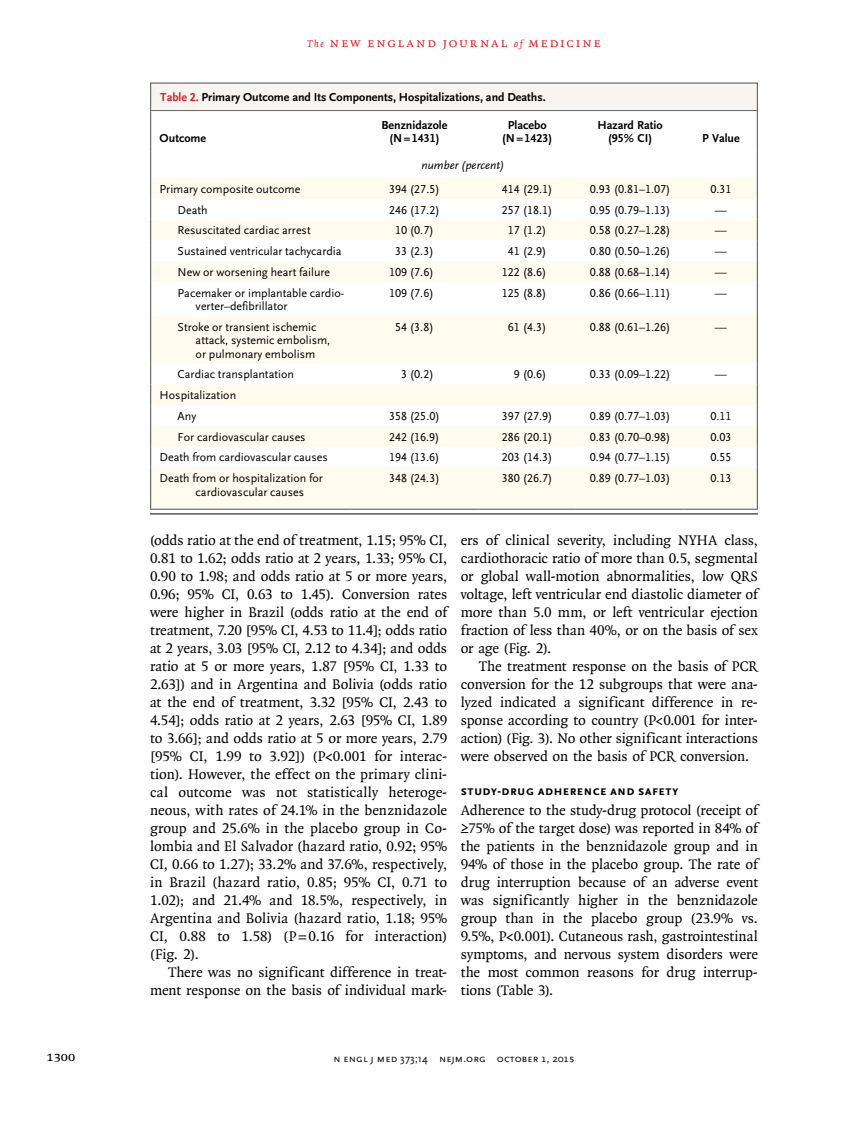
<style>
.page{position:relative;width:851px;height:1134px;background:#fff}
.page>*{position:absolute;margin:0;border:0;box-sizing:border-box;transform-origin:0 0}
.t1{font:15px/18px "OTNEJM Quadraat";letter-spacing:-.005em;color:#000;text-align:justify}
.t2{font:14.25px "OTNEJM Quadraat Cap";color:#000}
.t3{font:13.5px "OTNEJM Quadraat Cap";letter-spacing:.11em;color:#e81620}
.t4{font:700 13.5px "OTNEJM Scala Sans Small LF Cap";letter-spacing:.02em;color:#000}
.t5{font:12px/13.5px "OTNEJM Scala Sans LF";color:#000}
.t6{font:700 12px/13.5px "OTNEJM Scala Sans LF";color:#000;text-align:center}
.t7{font:italic 12px "OTNEJM Scala Sans LF";color:#000}
.t8{font:10.8px "OTNEJM Scala Sans LF Cap";letter-spacing:.01em;color:#000}
.s1{font-family:"OTNEJM Quadraat";font-style:italic;font-size:10.5px}
.s2{color:#cf2226}
.s3{font-family:"OTNEJM Scala Sans OSF"}
.s4{font-family:"OTNEJM Scala Sans LF Small Cap"}
</style>
<div class="page">
<svg style="left:151px;top:178px;width:605px;height:331px;fill:#fffbef"></svg>
<hr style="left:150px;top:111px;width:1px;height:40px;background:#606265">
<hr style="left:756px;top:111px;width:2px;height:40px;background:#606265">
<hr style="left:756px;top:151px;width:2px;height:27px;background:#606265">
<hr style="left:756px;top:178px;width:2px;height:21px;background:#606265">
<hr style="left:756px;top:199px;width:2px;height:21px;background:#606265">
<hr style="left:756px;top:220px;width:2px;height:20px;background:#606265">
<hr style="left:756px;top:240px;width:2px;height:21px;background:#606265">
<svg style="left:150px;top:151px;width:1px;height:131px"></svg>
<hr style="left:756px;top:261px;width:2px;height:21px;background:#606265">
<hr style="left:150px;top:282px;width:1px;height:34px;background:#606265">
<hr style="left:756px;top:282px;width:2px;height:34px;background:#606265">
<hr style="left:150px;top:316px;width:1px;height:48px;background:#606265">
<hr style="left:756px;top:316px;width:2px;height:48px;background:#606265">
<hr style="left:756px;top:364px;width:2px;height:20px;background:#606265">
<hr style="left:756px;top:384px;width:2px;height:21px;background:#606265">
<hr style="left:756px;top:405px;width:2px;height:21px;background:#606265">
<hr style="left:756px;top:426px;width:2px;height:21px;background:#606265">
<svg style="left:150px;top:364px;width:1px;height:103px"></svg>
<hr style="left:756px;top:447px;width:2px;height:20px;background:#606265">
<hr style="left:150px;top:467px;width:1px;height:42px;background:#606265">
<hr style="left:756px;top:467px;width:2px;height:42px;background:#606265">
<hr style="left:150px;top:509px;width:200px;height:1px;background:#606265">
<hr style="left:350px;top:509px;width:128px;height:1px;background:#606265">
<hr style="left:478px;top:509px;width:97px;height:1px;background:#606265">
<hr style="left:575px;top:509px;width:109px;height:1px;background:#606265">
<hr style="left:684px;top:509px;width:73px;height:1px;background:#606265">
<div style="left:151px;top:83px;width:606px;height:28px;background:#f8f4ef"></div>
<div style="left:150px;top:82px;width:608px;height:29px;border:1px solid #606265"></div>
<hr style="left:150px;top:514px;width:608px;height:1px;background:#000">
<p class="t3" style="left:307px;top:35px;width:295px"><span class="s1">The</span> new england journal <span class="s1">of</span> medicine</p>
<p class="t6" style="left:160px;top:91px;width:387px"><span class="s2">Table 2.</span> Primary Outcome and Its Components, Hospitalizations, and Deaths.</p>
<p class="t6" style="left:160px;top:132px;width:48px">Outcome</p>
<p class="t6" style="left:381px;top:118px;width:67px">Benznidazole (N=1431)</p>
<p class="t6" style="left:502px;top:118px;width:52px">Placebo (N=1423)</p>
<p class="t6" style="left:597px;top:118px;width:67px">Hazard Ratio (95% CI)</p>
<p class="t7" style="left:421px;top:159px;width:84px">number (percent)</p>
<p class="t6" style="left:702px;top:132px;width:39px">P Value</p>
<p class="t5" style="left:160px;top:182px;width:142px">Primary composite outcome</p>
<p class="t5" style="left:389px;top:182px;width:52px">394 (27.5)</p>
<p class="t5" style="left:502px;top:182px;width:52px">414 (29.1)</p>
<p class="t5" style="left:590px;top:182px;width:82px">0.93 (0.81–1.07)</p>
<p class="t5" style="left:710px;top:182px;width:22px">0.31</p>
<p class="t5" style="left:178px;top:203px;width:32px">Death</p>
<p class="t5" style="left:389px;top:203px;width:52px">246 (17.2)</p>
<p class="t5" style="left:502px;top:203px;width:52px">257 (18.1)</p>
<p class="t5" style="left:590px;top:203px;width:82px">0.95 (0.79–1.13)</p>
<p class="t5" style="left:715px;top:203px;width:13px">—</p>
<p class="t5" style="left:178px;top:224px;width:135px">Resuscitated cardiac arrest</p>
<p class="t5" style="left:395px;top:224px;width:40px">10 (0.7)</p>
<p class="t5" style="left:508px;top:224px;width:40px">17 (1.2)</p>
<p class="t5" style="left:590px;top:224px;width:82px">0.58 (0.27–1.28)</p>
<p class="t5" style="left:715px;top:224px;width:13px">—</p>
<p class="t5" style="left:178px;top:245px;width:165px">Sustained ventricular tachycardia</p>
<p class="t5" style="left:395px;top:245px;width:40px">33 (2.3)</p>
<p class="t5" style="left:508px;top:245px;width:40px">41 (2.9)</p>
<p class="t5" style="left:590px;top:245px;width:82px">0.80 (0.50–1.26)</p>
<p class="t5" style="left:715px;top:245px;width:13px">—</p>
<p class="t5" style="left:178px;top:265px;width:154px">New or worsening heart failure</p>
<p class="t5" style="left:389px;top:265px;width:46px">109 (7.6)</p>
<p class="t5" style="left:502px;top:265px;width:46px">122 (8.6)</p>
<p class="t5" style="left:590px;top:265px;width:82px">0.88 (0.68–1.14)</p>
<p class="t5" style="left:715px;top:265px;width:13px">—</p>
<p class="t5" style="left:196px;top:286px;width:150px;text-indent:-18px">Pacemaker or implantable cardio&shy;verter–defibrillator</p>
<p class="t5" style="left:389px;top:286px;width:46px">109 (7.6)</p>
<p class="t5" style="left:502px;top:286px;width:46px">125 (8.8)</p>
<p class="t5" style="left:590px;top:286px;width:82px">0.86 (0.66–1.11)</p>
<p class="t5" style="left:715px;top:286px;width:13px">—</p>
<p class="t5" style="left:196px;top:320px;width:136px;text-indent:-18px">Stroke or transient ischemic attack, systemic embolism, or pulmonary embolism</p>
<p class="t5" style="left:395px;top:320px;width:40px">54 (3.8)</p>
<p class="t5" style="left:508px;top:320px;width:40px">61 (4.3)</p>
<p class="t5" style="left:590px;top:320px;width:82px">0.88 (0.61–1.26)</p>
<p class="t5" style="left:715px;top:320px;width:13px">—</p>
<p class="t5" style="left:178px;top:368px;width:118px">Cardiac transplantation</p>
<p class="t5" style="left:401px;top:368px;width:34px">3 (0.2)</p>
<p class="t5" style="left:514px;top:368px;width:34px">9 (0.6)</p>
<p class="t5" style="left:590px;top:368px;width:82px">0.33 (0.09–1.22)</p>
<p class="t5" style="left:715px;top:368px;width:13px">—</p>
<p class="t5" style="left:178px;top:385px;width:60px;line-height:20.7px;text-indent:-18px">Hospitalization<br>Any</p>
<p class="t5" style="left:389px;top:410px;width:52px">358 (25.0)</p>
<p class="t5" style="left:502px;top:410px;width:52px">397 (27.9)</p>
<p class="t5" style="left:590px;top:410px;width:82px">0.89 (0.77–1.03)</p>
<p class="t5" style="left:710px;top:410px;width:22px">0.11</p>
<p class="t5" style="left:178px;top:430px;width:129px">For cardiovascular causes</p>
<p class="t5" style="left:389px;top:430px;width:52px">242 (16.9)</p>
<p class="t5" style="left:502px;top:430px;width:52px">286 (20.1)</p>
<p class="t5" style="left:590px;top:430px;width:82px">0.83 (0.70–0.98)</p>
<p class="t5" style="left:710px;top:430px;width:23px">0.03</p>
<p class="t5" style="left:160px;top:451px;width:170px">Death from cardiovascular causes</p>
<p class="t5" style="left:389px;top:451px;width:52px">194 (13.6)</p>
<p class="t5" style="left:502px;top:451px;width:52px">203 (14.3)</p>
<p class="t5" style="left:590px;top:451px;width:82px">0.94 (0.77–1.15)</p>
<p class="t5" style="left:710px;top:451px;width:23px">0.55</p>
<p class="t5" style="left:196px;top:472px;width:129px;text-indent:-36px">Death from or hospitalization for cardiovascular causes</p>
<p class="t5" style="left:389px;top:472px;width:52px">348 (24.3)</p>
<p class="t5" style="left:502px;top:472px;width:52px">380 (26.7)</p>
<p class="t5" style="left:590px;top:472px;width:82px">0.89 (0.77–1.03)</p>
<p class="t5" style="left:710px;top:472px;width:22px">0.13</p>
<p class="t1" style="left:150px;top:531px;width:299px">(odds ratio at the end of treatment, 1.15; 95% CI, 0.81 to 1.62; odds ratio at 2 years, 1.33; 95% CI, 0.90 to 1.98; and odds ratio at 5 or more years, 0.96; 95% CI, 0.63 to 1.45). Conversion rates were higher in Brazil (odds ratio at the end of treatment, 7.20 [95% CI, 4.53 to 11.4]; odds ratio at 2 years, 3.03 [95% CI, 2.12 to 4.34]; and odds ratio at 5 or more years, 1.87 [95% CI, 1.33 to 2.63]) and in Argentina and Bolivia (odds ratio at the end of treatment, 3.32 [95% CI, 2.43 to 4.54]; odds ratio at 2 years, 2.63 [95% CI, 1.89 to 3.66]; and odds ratio at 5 or more years, 2.79 [95% CI, 1.99 to 3.92]) (P&lt;0.001 for interac&shy;tion). However, the effect on the primary clini&shy;cal outcome was not statistically heteroge&shy;neous, with rates of 24.1% in the benznidazole group and 25.6% in the placebo group in Co&shy;lombia and El Salvador (hazard ratio, 0.92; 95% CI, 0.66 to 1.27); 33.2% and 37.6%, respectively, in Brazil (hazard ratio, 0.85; 95% CI, 0.71 to 1.02); and 21.4% and 18.5%, respectively, in Argentina and Bolivia (hazard ratio, 1.18; 95% CI, 0.88 to 1.58) (P=0.16 for interaction) (Fig. 2).</p>
<p class="t1" style="left:150px;top:963px;width:298px;text-align:right">There was no significant difference in treat&shy;ment response on the basis of individual mark-</p>
<p class="t1" style="left:460px;top:531px;width:299px">ers of clinical severity, including NYHA class, cardiothoracic ratio of more than 0.5, segmental or global wall-motion abnormalities, low QRS voltage, left ventricular end diastolic diameter of more than 5.0 mm, or left ventricular ejection fraction of less than 40%, or on the basis of sex or age (Fig. 2).</p>
<p class="t1" style="left:460px;top:657px;width:298px;text-indent:18px">The treatment response on the basis of PCR conversion for the 12 subgroups that were ana&shy;lyzed indicated a significant difference in re&shy;sponse according to country (P&lt;0.001 for inter&shy;action) (Fig. 3). No other significant interactions were observed on the basis of PCR conversion.</p>
<p class="t4" style="left:460px;top:783px;width:219px">Study-Drug Adherence and Safety</p>
<p class="t1" style="left:460px;top:801px;width:299px">Adherence to the study-drug protocol (receipt of ≥75% of the target dose) was reported in 84% of the patients in the benznidazole group and in 94% of those in the placebo group. The rate of drug interruption because of an adverse event was significantly higher in the benznidazole group than in the placebo group (23.9% vs.<br>9.5%, P&lt;0.001). Cutaneous rash, gastrointestinal symptoms, and nervous system disorders were the most common reasons for drug interrup&shy;tions (Table 3).</p>
<p class="t2" style="left:46px;top:1048px;width:30px">1300</p>
<p class="t8" style="left:333px;top:1053px;width:243px">n engl j med <span class="s3">373;14</span> nejm.org <span class="s4">October 1, 2015</span></p>
</div>
